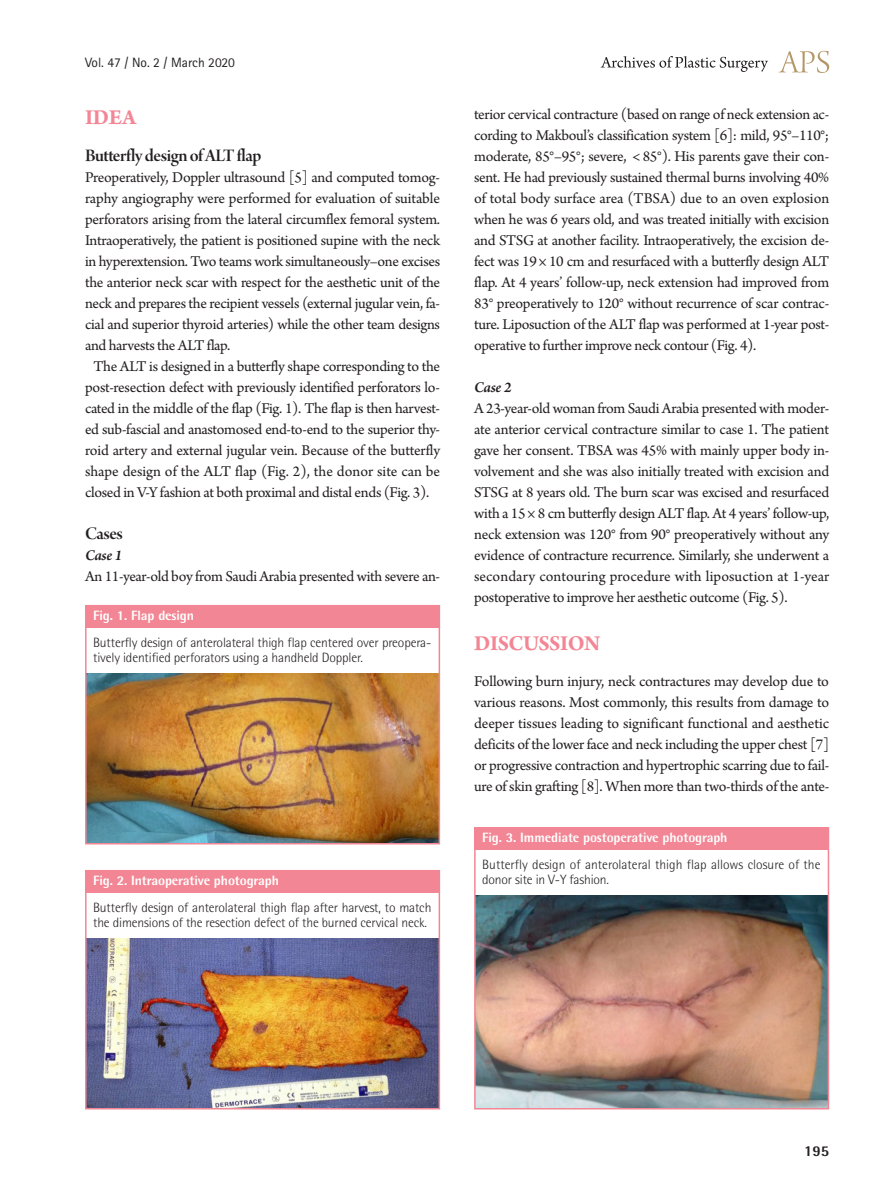
<style>
.page{position:relative;width:893px;height:1191px;background:#fff}
.page>*{position:absolute;margin:0;border:0;box-sizing:border-box;transform-origin:0 0}
.대제목{font:700 22.5px "Arno Pro";letter-spacing:-.02em;color:#f38694}
.중제목{font:18.75px "Arno Pro Smbd Display";letter-spacing:-.025em;color:#231f20}
.본문_0{font:15.75px/21px "Arno Pro";letter-spacing:-.02em;color:#231f20;text-align:justify}
.본문{font:15.75px/21px "Arno Pro";letter-spacing:-.02em;color:#231f20;text-align:justify}
.소제목{font:italic 600 15.75px "Arno Pro";letter-spacing:-.025em;color:#231f20}
.t1{font:800 15px "Rotis Semi Sans Std";color:#231f20}
.그림설명{font:300 13.5px/15px "Rotis Semi Sans Std";letter-spacing:-.01em;color:#231f20}
.표그림제목{font:800 13.5px "Rotis Semi Sans Std";letter-spacing:-.01em;color:#fff}
.t2{font:13.5px "Rotis Sans Serif Std";color:#231f20}
</style>
<div class="page">
<svg style="left:779px;top:51px;width:50px;height:22px"></svg>
<svg style="left:601px;top:56px;width:167px;height:16px"></svg>
<img style="left:88px;top:673px;width:349px;height:168px">
<div style="left:85px;top:605px;width:354px;height:22px;background:#f38694"></div>
<div style="left:85px;top:605px;width:355px;height:239px;border:2px solid #f38694"></div>
<img style="left:477px;top:896px;width:349px;height:210px">
<div style="left:474px;top:827px;width:354px;height:22px;background:#f38694"></div>
<div style="left:474px;top:827px;width:355px;height:282px;border:2px solid #f38694"></div>
<img style="left:88px;top:938px;width:349px;height:168px">
<div style="left:85px;top:870px;width:354px;height:22px;background:#f38694"></div>
<div style="left:85px;top:870px;width:355px;height:239px;border:2px solid #f38694"></div>
<p class="t2" style="left:85px;top:54px;width:151px">Vol. 47 / No. 2 / March 2020</p>
<p class="대제목" style="left:85px;top:105px;width:53px">IDEA</p>
<p class="중제목" style="left:85px;top:145px;width:178px">Butterfly design of ALT flap</p>
<p class="본문_0" style="left:85px;top:168px;width:357px">Preoperatively, Doppler ultrasound [5] and computed tomog&shy;raphy angiography were performed for evaluation of suitable perforators arising from the lateral circumflex femoral system.<br>Intraoperatively, the patient is positioned supine with the neck in hyperextension. Two teams work simultaneously–one excises the anterior neck scar with respect for the aesthetic unit of the neck and prepares the recipient vessels (external jugular vein, fa&shy;cial and superior thyroid arteries) while the other team designs and harvests the ALT flap.</p>
<p class="본문" style="left:85px;top:357px;width:357px;text-indent:9px">The ALT is designed in a butterfly shape corresponding to the post-resection defect with previously identified perforators lo&shy;cated in the middle of the flap (Fig. 1). The flap is then harvest&shy;ed sub-fascial and anastomosed end-to-end to the superior thy&shy;roid artery and external jugular vein. Because of the butterfly shape design of the ALT flap (Fig. 2), the donor site can be closed in V-Y fashion at both proximal and distal ends (Fig. 3).</p>
<p class="중제목" style="left:85px;top:523px;width:40px">Cases</p>
<p class="소제목" style="left:85px;top:546px;width:39px">Case 1</p>
<p class="본문_0" style="left:85px;top:567px;width:357px">An 11-year-old boy from Saudi Arabia presented with severe an-</p>
<p class="표그림제목" style="left:93px;top:606px;width:102px">Fig. 1. Flap design</p>
<p class="그림설명" style="left:93px;top:634px;width:340px">Butterfly design of anterolateral thigh flap centered over preopera&shy;tively identified perforators using a handheld Doppler.</p>
<p class="표그림제목" style="left:93px;top:871px;width:187px">Fig. 2. Intraoperative photograph</p>
<p class="그림설명" style="left:93px;top:899px;width:340px">Butterfly design of anterolateral thigh flap after harvest, to match the dimensions of the resection defect of the burned cervical neck.</p>
<p class="본문_0" style="left:474px;top:105px;width:357px">terior cervical contracture (based on range of neck extension ac&shy;cording to Makboul’s classification system [6]: mild, 95°–110°; moderate, 85°–95°; severe, &lt; 85°). His parents gave their con&shy;sent. He had previously sustained thermal burns involving 40% of total body surface area (TBSA) due to an oven explosion when he was 6 years old, and was treated initially with excision and STSG at another facility. Intraoperatively, the excision de&shy;fect was 19 × 10 cm and resurfaced with a butterfly design ALT flap. At 4 years’ follow-up, neck extension had improved from 83° preoperatively to 120° without recurrence of scar contrac&shy;ture. Liposuction of the ALT flap was performed at 1-year post&shy;operative to further improve neck contour (Fig. 4).</p>
<p class="소제목" style="left:474px;top:378px;width:39px">Case 2</p>
<p class="본문_0" style="left:474px;top:399px;width:357px">A 23-year-old woman from Saudi Arabia presented with moder&shy;ate anterior cervical contracture similar to case 1. The patient gave her consent. TBSA was 45% with mainly upper body in&shy;volvement and she was also initially treated with excision and STSG at 8 years old. The burn scar was excised and resurfaced with a 15 × 8 cm butterfly design ALT flap. At 4 years’ follow-up, neck extension was 120° from 90° preoperatively without any evidence of contracture recurrence. Similarly, she underwent a secondary contouring procedure with liposuction at 1-year postoperative to improve her aesthetic outcome (Fig. 5).</p>
<p class="대제목" style="left:474px;top:630px;width:128px">DISCUSSION</p>
<p class="본문_0" style="left:474px;top:672px;width:357px">Following burn injury, neck contractures may develop due to various reasons. Most commonly, this results from damage to deeper tissues leading to significant functional and aesthetic deficits of the lower face and neck including the upper chest [7] or progressive contraction and hypertrophic scarring due to fail&shy;ure of skin grafting [8]. When more than two-thirds of the ante-</p>
<p class="표그림제목" style="left:482px;top:829px;width:247px">Fig. 3. Immediate postoperative photograph</p>
<p class="그림설명" style="left:482px;top:857px;width:340px">Butterfly design of anterolateral thigh flap allows closure of the donor site in V-Y fashion.</p>
<p class="t1" style="left:804px;top:1141px;width:27px">195</p>
</div>
